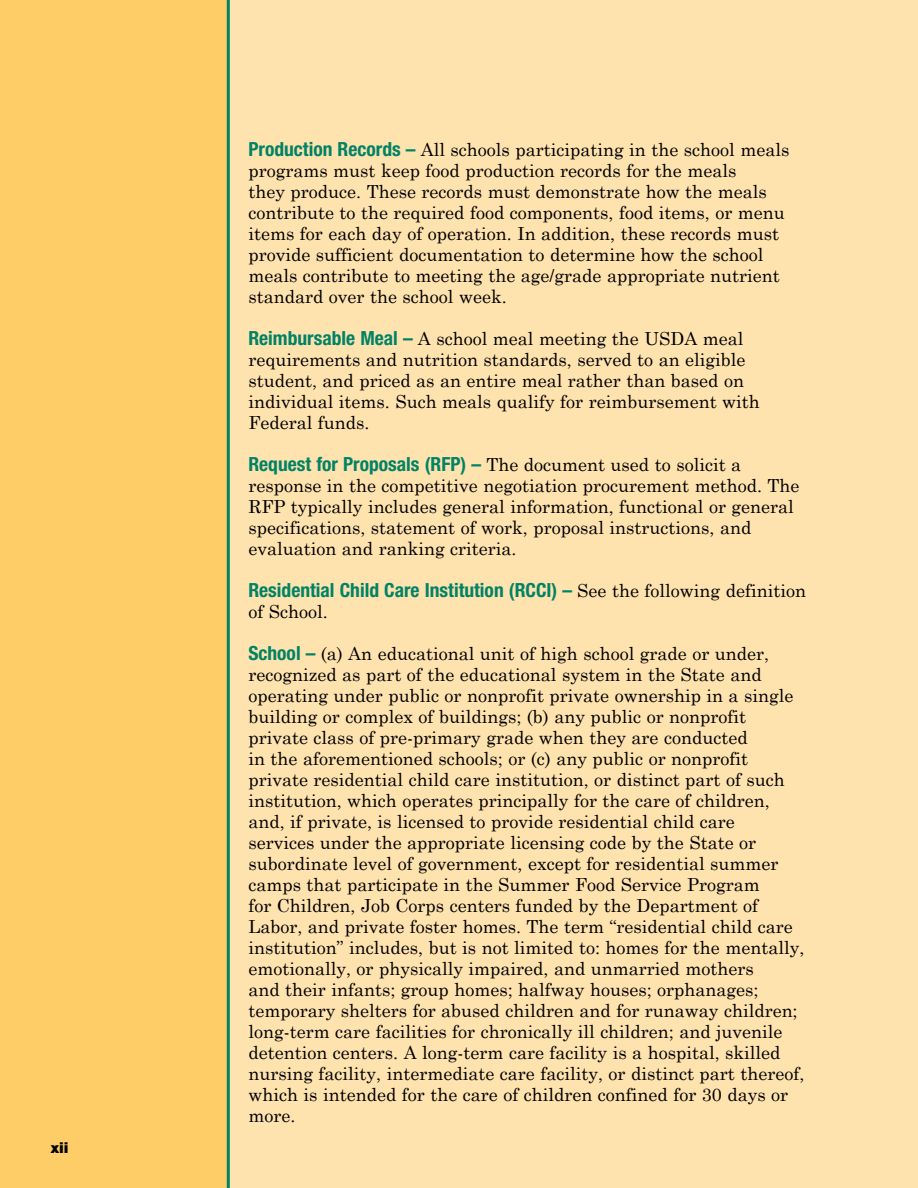
<style>
.page{position:relative;width:918px;height:1188px;background:#ffe3af}
.page>*{position:absolute;margin:0;border:0;box-sizing:border-box;transform-origin:0 0}
.t1{font:700 condensed 19.5px "Helvetica Neue";color:#008265}
.t2{font:18px/21px "Century Schoolbook";color:#000}
.t3{font:900 15px "Helvetica Neue";color:#000}
.s1{font-family:"Helvetica Neue";font-weight:700;font-stretch:condensed;font-size:19.5px;color:#008265}
.s2{font-family:"Century Schoolbook";font-weight:400;font-stretch:normal;font-size:18px;color:#000}
</style>
<div class="page">
<div style="left:0;top:0;width:228px;height:1188px;background:#ffcd67"></div>
<hr style="left:227px;top:0;width:3px;height:1188px;background:#008265">
<p class="t3" style="left:51px;top:1139px;width:14px">xii</p>
<p class="t2" style="left:248px;top:139px;width:543px"><span class="s1">Production Records –</span> All schools participating in the school meals programs must keep food production records for the meals<br>they produce. These records must demonstrate how the meals contribute to the required food components, food items, or menu items for each day of operation. In addition, these records must provide sufficient documentation to determine how the school meals contribute to meeting the age/grade appropriate nutrient standard over the school week.</p>
<p class="t2" style="left:248px;top:328px;width:513px"><span class="s1">Reimbursable Meal –</span> A school meal meeting the USDA meal requirements and nutrition standards, served to an eligible student, and priced as an entire meal rather than based on individual items. Such meals qualify for reimbursement with Federal funds.</p>
<p class="t1" style="left:248px;top:452px;width:494px">Request for Proposals (RFP) – <span class="s2">The document used to solicit a</span></p>
<p class="t2" style="left:248px;top:475px;width:553px">response in the competitive negotiation procurement method. The RFP typically includes general information, functional or general specifications, statement of work, proposal instructions, and evaluation and ranking criteria.</p>
<p class="t1" style="left:248px;top:578px;width:559px">Residential Child Care Institution (RCCI) – <span class="s2">See the following definition</span></p>
<p class="t2" style="left:248px;top:601px;width:81px">of School.</p>
<p class="t2" style="left:248px;top:643px;width:558px"><span class="s1">School –</span> (a) An educational unit of high school grade or under, recognized as part of the educational system in the State and operating under public or nonprofit private ownership in a single building or complex of buildings; (b) any public or nonprofit private class of pre-primary grade when they are conducted<br>in the aforementioned schools; or (c) any public or nonprofit private residential child care institution, or distinct part of such institution, which operates principally for the care of children, and, if private, is licensed to provide residential child care services under the appropriate licensing code by the State or subordinate level of government, except for residential summer camps that participate in the Summer Food Service Program<br>for Children, Job Corps centers funded by the Department of Labor, and private foster homes. The term “residential child care institution” includes, but is not limited to: homes for the mentally, emotionally, or physically impaired, and unmarried mothers<br>and their infants; group homes; halfway houses; orphanages; temporary shelters for abused children and for runaway children; long-term care facilities for chronically ill children; and juvenile detention centers. A long-term care facility is a hospital, skilled nursing facility, intermediate care facility, or distinct part thereof, which is intended for the care of children confined for 30 days or more.</p>
</div>
